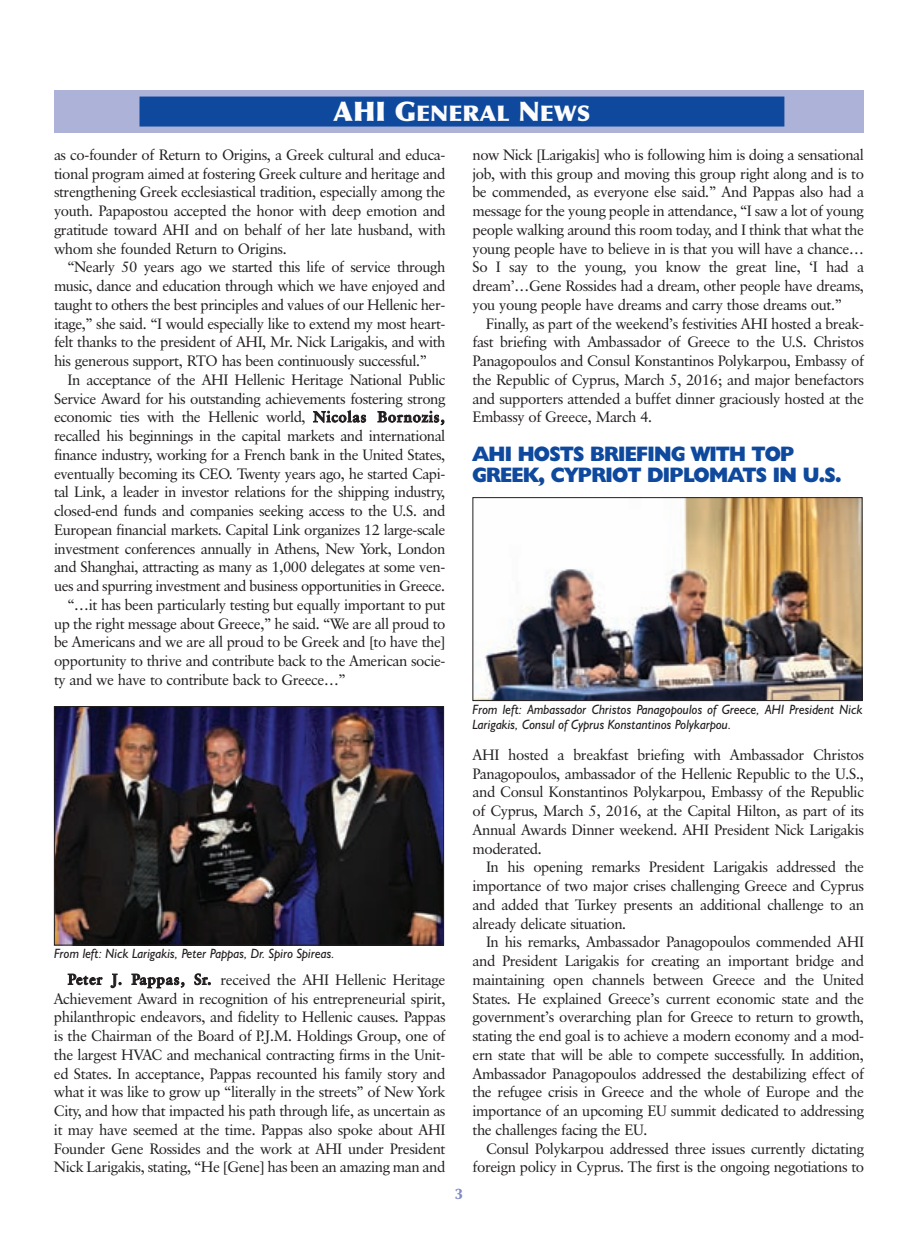
<style>
.page{position:relative;width:918px;height:1242px;background:#fff}
.page>*{position:absolute;margin:0;border:0;box-sizing:border-box;transform-origin:0 0}
.t1{font:900 21.6px "Optima";color:#fcfcfc;scale:1.06 1}
.t2{font:800 21px/21px "Humanist 521 BT";letter-spacing:-.03em;color:#0f499d;scale:.95 1}
.t3{font:15px/18.8px "Classical Garamond BT";letter-spacing:-.03em;color:#231f20;text-align:justify}
.t4{font:900 15px "Optima";color:#828cc4}
.t5{font:italic 13.5px/15px "Humanist 521 BT";color:#231f20;scale:.95 1}
.s1{font-size:27px}
.s2{font-weight:700}
</style>
<div class="page">
<img style="left:56px;top:708px;width:386px;height:235px">
<div style="left:54px;top:706px;width:390px;height:239px;border:1px solid #231f20"></div>
<img style="left:474px;top:499px;width:386px;height:200px">
<div style="left:472px;top:497px;width:390px;height:204px;border:1px solid #231f20"></div>
<div style="left:54px;top:90px;width:810px;height:43px;background:#adb3d8"></div>
<div style="left:139px;top:97px;width:645px;height:30px;background:#0f499d"></div>
<h1 class="t1" style="left:334px;top:104px;width:244px"><span class="s1">AHI G</span>ENERAL <span class="s1">N</span>EWS</h1>
<p class="t3" style="left:54px;top:146px;width:393px">as co-founder of Return to Origins, a Greek cultural and educa&shy;tional program aimed at fostering Greek culture and heritage and strengthening Greek ecclesiastical tradition, especially among the youth. Papapostou accepted the honor with deep emotion and gratitude toward AHI and on behalf of her late husband, with whom she founded Return to Origins.</p>
<p class="t3" style="left:54px;top:259px;width:393px;text-indent:14px">“Nearly 50 years ago we started this life of service through music, dance and education through which we have enjoyed and taught to others the best principles and values of our Hellenic her&shy;itage,” she said. “I would especially like to extend my most heart&shy;felt thanks to the president of AHI, Mr. Nick Larigakis, and with his generous support, RTO has been continuously successful.”</p>
<p class="t3" style="left:68px;top:371px;width:379px">In acceptance of the AHI Hellenic Heritage National Public</p>
<p class="t3" style="left:54px;top:390px;width:393px">Service Award for his outstanding achievements fostering strong</p>
<p class="t3" style="left:54px;top:409px;width:392px">economic ties with the Hellenic world, <span class="s2">Nicolas Bornozis,</span></p>
<p class="t3" style="left:54px;top:428px;width:393px">recalled his beginnings in the capital markets and international</p>
<p class="t3" style="left:54px;top:446px;width:393px">finance industry, working for a French bank in the United States,</p>
<p class="t3" style="left:54px;top:465px;width:393px">eventually becoming its CEO. Twenty years ago, he started Capi-</p>
<p class="t3" style="left:54px;top:484px;width:393px">tal Link, a leader in investor relations for the shipping industry,</p>
<p class="t3" style="left:54px;top:503px;width:393px">closed-end funds and companies seeking access to the U.S. and</p>
<p class="t3" style="left:54px;top:521px;width:393px">European financial markets. Capital Link organizes 12 large-scale</p>
<p class="t3" style="left:54px;top:540px;width:393px">investment conferences annually in Athens, New York, London</p>
<p class="t3" style="left:54px;top:559px;width:393px">and Shanghai, attracting as many as 1,000 delegates at some ven-</p>
<p class="t3" style="left:54px;top:578px;width:393px">ues and spurring investment and business opportunities in Greece.</p>
<p class="t3" style="left:68px;top:596px;width:380px">“…it has been particularly testing but equally important to put</p>
<p class="t3" style="left:54px;top:615px;width:393px">up the right message about Greece,” he said. “We are all proud to</p>
<p class="t3" style="left:54px;top:634px;width:393px">be Americans and we are all proud to be Greek and [to have the]</p>
<p class="t3" style="left:54px;top:653px;width:393px">opportunity to thrive and contribute back to the American socie-</p>
<p class="t3" style="left:54px;top:671px;width:293px">ty and we have to contribute back to Greece…”</p>
<p class="t5" style="left:54px;top:948px;width:297px">From left: Nick Larigakis, Peter Pappas, Dr. Spiro Spireas.</p>
<p class="t3" style="left:54px;top:971px;width:393px;text-indent:14px"><span class="s2">Peter J. Pappas, Sr.</span> received the AHI Hellenic Heritage Achievement Award in recognition of his entrepreneurial spirit, philanthropic endeavors, and fidelity to Hellenic causes. Pappas is the Chairman of the Board of P.J.M. Holdings Group, one of the largest HVAC and mechanical contracting firms in the Unit&shy;ed States. In acceptance, Pappas recounted his family story and what it was like to grow up “literally in the streets” of New York City, and how that impacted his path through life, as uncertain as it may have seemed at the time. Pappas also spoke about AHI Founder Gene Rossides and the work at AHI under President Nick Larigakis, stating, “He [Gene] has been an amazing man and</p>
<p class="t4" style="left:455px;top:1188px;width:9px">3</p>
<p class="t3" style="left:472px;top:146px;width:393px">now Nick [Larigakis] who is following him is doing a sensational job, with this group and moving this group right along and is to be commended, as everyone else said.” And Pappas also had a message for the young people in attendance, “I saw a lot of young people walking around this room today, and I think that what the young people have to believe in is that you will have a chance… So I say to the young, you know the great line, ‘I had a dream’…Gene Rossides had a dream, other people have dreams, you young people have dreams and carry those dreams out.”</p>
<p class="t3" style="left:472px;top:315px;width:393px;text-indent:14px">Finally, as part of the weekend’s festivities AHI hosted a break&shy;fast briefing with Ambassador of Greece to the U.S. Christos Panagopoulos and Consul Konstantinos Polykarpou, Embassy of the Republic of Cyprus, March 5, 2016; and major benefactors and supporters attended a buffet dinner graciously hosted at the Embassy of Greece, March 4.</p>
<h2 class="t2" style="left:473px;top:446px;width:390px">AHI HOSTS BRIEFING WITH TOP<br>GREEK, CYPRIOT DIPLOMATS IN U.S.</h2>
<p class="t5" style="left:473px;top:703px;width:412px">From left: Ambassador Christos Panagopoulos of Greece, AHI President Nick<br>Larigakis, Consul of Cyprus Konstantinos Polykarpou.</p>
<p class="t3" style="left:472px;top:746px;width:393px">AHI hosted a breakfast briefing with Ambassador Christos Panagopoulos, ambassador of the Hellenic Republic to the U.S., and Consul Konstantinos Polykarpou, Embassy of the Republic of Cyprus, March 5, 2016, at the Capital Hilton, as part of its Annual Awards Dinner weekend. AHI President Nick Larigakis moderated.</p>
<p class="t3" style="left:472px;top:859px;width:393px;text-indent:14px">In his opening remarks President Larigakis addressed the importance of two major crises challenging Greece and Cyprus and added that Turkey presents an additional challenge to an already delicate situation.</p>
<p class="t3" style="left:472px;top:934px;width:393px;text-indent:14px">In his remarks, Ambassador Panagopoulos commended AHI and President Larigakis for creating an important bridge and maintaining open channels between Greece and the United States. He explained Greece’s current economic state and the government’s overarching plan for Greece to return to growth, stating the end goal is to achieve a modern economy and a mod&shy;ern state that will be able to compete successfully. In addition, Ambassador Panagopoulos addressed the destabilizing effect of the refugee crisis in Greece and the whole of Europe and the importance of an upcoming EU summit dedicated to addressing the challenges facing the EU.</p>
<p class="t3" style="left:472px;top:1140px;width:393px;text-align:right">Consul Polykarpou addressed three issues currently dictating foreign policy in Cyprus. The first is the ongoing negotiations to</p>
</div>
